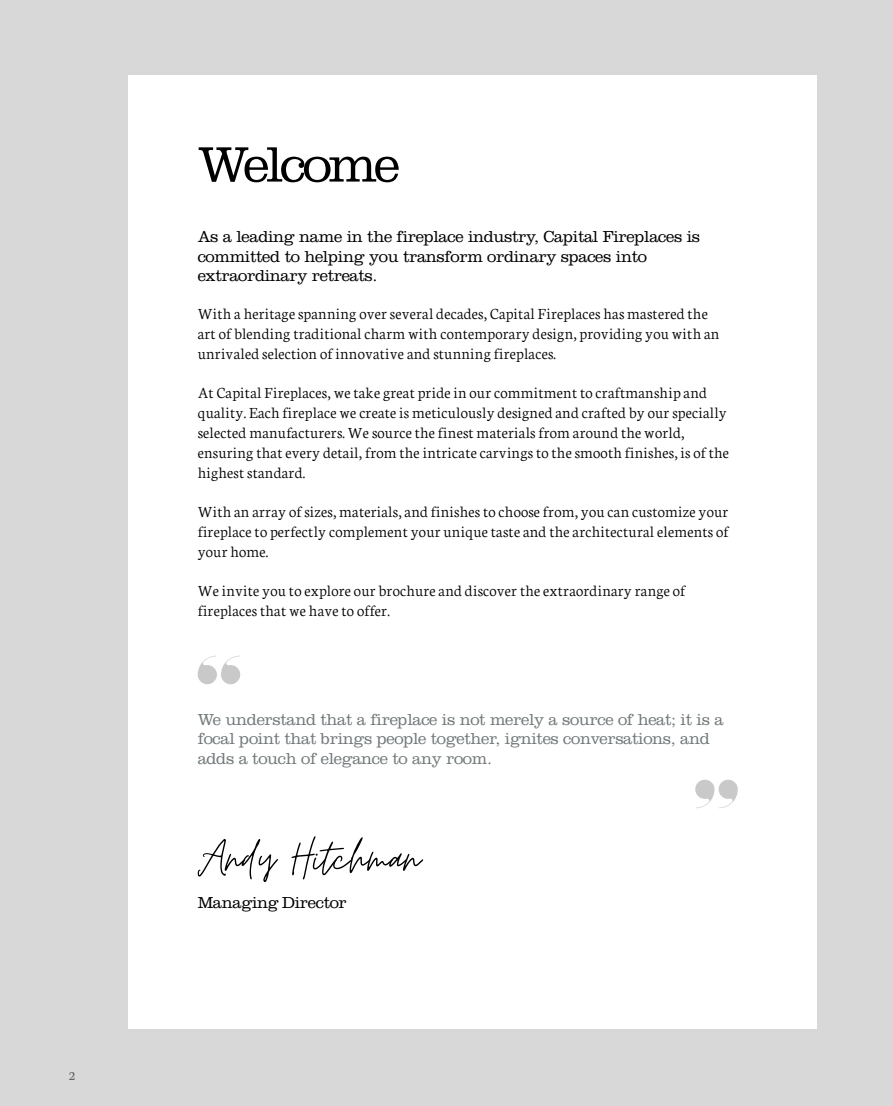
<style>
.page{position:relative;width:893px;height:1106px;background:#d8d8d8}
.page>*{position:absolute;margin:0;border:0;box-sizing:border-box;transform-origin:0 0}
.t1{font:54px "Moon Time";color:#000}
.t2{font:300 51.6px "Clarendon";letter-spacing:-.06em;color:#000}
.t3{font:300 16.5px/19.8px "Neuton";letter-spacing:.01em;color:#000}
.t4{font:300 16.5px/19.8px "Clarendon";letter-spacing:-.02em;color:#72797b}
.t5{font:300 16.5px/19.8px "Clarendon";letter-spacing:-.02em;color:#000}
.t6{font:13.5px "Neuton";color:#636467}
</style>
<div class="page">
<div style="left:128px;top:75px;width:689px;height:953px;background:#fff"></div>
<svg style="left:198px;top:655px;width:42px;height:29px"></svg>
<svg style="left:695px;top:779px;width:43px;height:29px"></svg>
<p class="t6" style="left:69px;top:1068px;width:8px">2</p>
<h2 class="t2" style="left:198px;top:134px;width:204px">Welcome</h2>
<p class="t5" style="left:198px;top:226px;width:504px">As a leading name in the fireplace industry, Capital Fireplaces is committed to helping you transform ordinary spaces into extraordinary retreats.</p>
<p class="t3" style="left:198px;top:303px;width:523px">With a heritage spanning over several decades, Capital Fireplaces has mastered the art of blending traditional charm with contemporary design, providing you with an unrivaled selection of innovative and stunning fireplaces.</p>
<p class="t3" style="left:198px;top:383px;width:533px">At Capital Fireplaces, we take great pride in our commitment to craftmanship and quality. Each fireplace we create is meticulously designed and crafted by our specially selected manufacturers. We source the finest materials from around the world, ensuring that every detail, from the intricate carvings to the smooth finishes, is of the highest standard.</p>
<p class="t3" style="left:198px;top:501px;width:532px;text-align:justify">With an array of sizes, materials, and finishes to choose from, you can customize your fireplace to perfectly complement your unique taste and the architectural elements of your home.</p>
<p class="t3" style="left:198px;top:581px;width:489px">We invite you to explore our brochure and discover the extraordinary range of fireplaces that we have to offer.</p>
<p class="t4" style="left:198px;top:709px;width:527px">We understand that a fireplace is not merely a source of heat; it is a focal point that brings people together, ignites conversations, and adds a touch of elegance to any room.</p>
<h1 class="t1" style="left:198px;top:833px;width:224px">Andy Hitchman</h1>
<p class="t5" style="left:198px;top:892px;width:151px">Managing Director</p>
</div>
